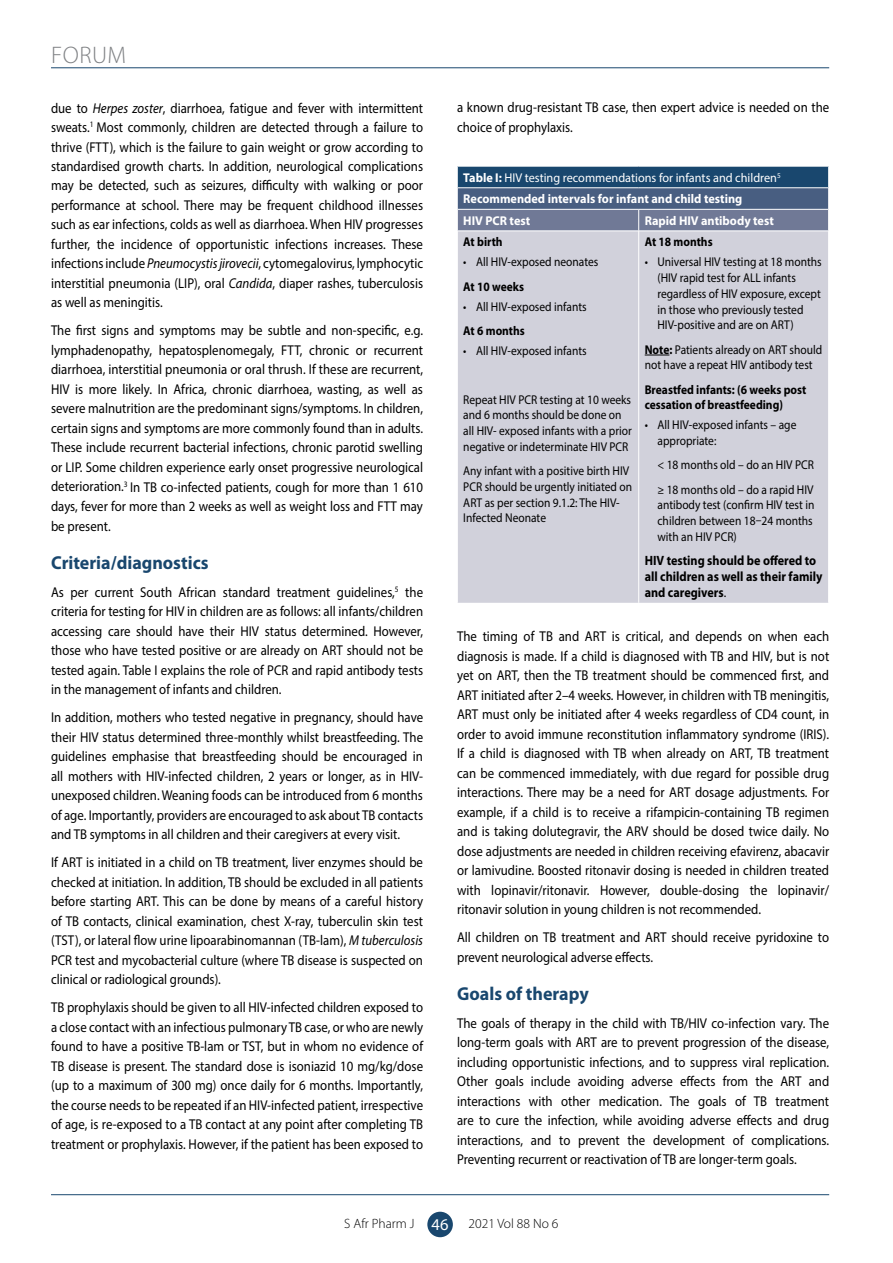
<style>
.page{position:relative;width:893px;height:1263px;background:#fff}
.page>*{position:absolute;margin:0;border:0;box-sizing:border-box;transform-origin:0 0}
.t1{font:300 24px "Myriad Pro";letter-spacing:.02em;color:#808285}
.t2{font:700 18.75px "Myriad Pro";color:#19476e;scale:.96 1}
.t3{font:14.25px/19.5px "Myriad Pro";color:#000;text-align:justify;scale:.9 1}
.t4{font:700 13.5px/15.8px "Myriad Pro";color:#000;scale:.9 1}
.t5{font:300 13.5px "Myriad Pro";color:#000}
.t6{font:12.75px/15.8px "Myriad Pro";color:#000;scale:.9 1}
.t7{font:700 12.75px/21.6px "Myriad Pro";color:#fff;scale:.96 1}
.t8{font:700 12.75px/15.8px "Myriad Pro";color:#000;scale:.9 1}
.s1{font-style:italic}
.s2{font-weight:400}
.s3{font-weight:700}
.s4{font-weight:400;font-size:16.5px;color:#fff}
</style>
<div class="page">
<hr style="left:51px;top:1194px;width:778px;height:1px;background:#19476e">
<div style="left:427px;top:1212px;width:26px;height:25px;background:#19476e;border-radius:50%"></div>
<hr style="left:51px;top:67px;width:778px;height:1px;background:#19476e">
<div style="left:458px;top:232px;width:370px;height:371px;background:#d1d1db"></div>
<svg style="left:457px;top:166px;width:372px;height:65px;background:#516989"></svg>
<hr style="left:638px;top:231px;width:1px;height:372px;background:#fff">
<svg style="left:645px;top:355px;width:24px;height:1px"></svg>
<h1 class="t1" style="left:51px;top:41px;width:76px">Forum</h1>
<p class="t3" style="left:51px;top:98px;width:415px">due to <span class="s1">Herpes zoster</span>, diarrhoea, fatigue and fever with intermittent sweats.<sup>1</sup> Most commonly, children are detected through a failure to thrive (FTT), which is the failure to gain weight or grow according to standardised growth charts. In addition, neurological complications may be detected, such as seizures, difficulty with walking or poor performance at school. There may be frequent childhood illnesses such as ear infections, colds as well as diarrhoea. When HIV progresses further, the incidence of opportunistic infections increases. These infections include <span class="s1">Pneumocystis jirovecii</span>, cytomegalovirus, lymphocytic interstitial pneumonia (LIP), oral <span class="s1">Candida</span>, diaper rashes, tuberculosis as well as meningitis.</p>
<p class="t3" style="left:51px;top:321px;width:415px">The first signs and symptoms may be subtle and non-specific, e.g. lymphadenopathy, hepatosplenomegaly, FTT, chronic or recurrent diarrhoea, interstitial pneumonia or oral thrush. If these are recurrent, HIV is more likely. In Africa, chronic diarrhoea, wasting, as well as severe malnutrition are the predominant signs/symptoms. In children, certain signs and symptoms are more commonly found than in adults.<br>These include recurrent bacterial infections, chronic parotid swelling or LIP. Some children experience early onset progressive neurological deterioration.<sup>3</sup> In TB co-infected patients, cough for more than 1 610 days, fever for more than 2 weeks as well as weight loss and FTT may be present.</p>
<h2 class="t2" style="left:51px;top:550px;width:166px">Criteria/diagnostics</h2>
<p class="t3" style="left:51px;top:582px;width:415px">As per current South African standard treatment guidelines,<sup>5</sup> the criteria for testing for HIV in children are as follows: all infants/children accessing care should have their HIV status determined. However, those who have tested positive or are already on ART should not be tested again. Table I explains the role of PCR and rapid antibody tests in the management of infants and children.</p>
<p class="t3" style="left:51px;top:707px;width:415px">In addition, mothers who tested negative in pregnancy, should have their HIV status determined three-monthly whilst breastfeeding. The guidelines emphasise that breastfeeding should be encouraged in all mothers with HIV-infected children, 2 years or longer, as in HIV&shy;unexposed children. Weaning foods can be introduced from 6 months of age. Importantly, providers are encouraged to ask about TB contacts and TB symptoms in all children and their caregivers at every visit.</p>
<p class="t3" style="left:51px;top:852px;width:415px">If ART is initiated in a child on TB treatment, liver enzymes should be checked at initiation. In addition, TB should be excluded in all patients before starting ART. This can be done by means of a careful history of TB contacts, clinical examination, chest X-ray, tuberculin skin test (TST), or lateral flow urine lipoarabinomannan (TB-lam), <span class="s1">M tuberculosis </span>PCR test and mycobacterial culture (where TB disease is suspected on clinical or radiological grounds).</p>
<p class="t3" style="left:51px;top:997px;width:415px">TB prophylaxis should be given to all HIV-infected children exposed to a close contact with an infectious pulmonary TB case, or who are newly found to have a positive TB-lam or TST, but in whom no evidence of TB disease is present. The standard dose is isoniazid 10 mg/kg/dose (up to a maximum of 300 mg) once daily for 6 months. Importantly, the course needs to be repeated if an HIV-infected patient, irrespective of age, is re-exposed to a TB contact at any point after completing TB treatment or prophylaxis. However, if the patient has been exposed to</p>
<p class="t3" style="left:457px;top:98px;width:415px">a known drug-resistant TB case, then expert advice is needed on the choice of prophylaxis.</p>
<p class="t7" style="left:463px;top:166px;width:332px">Table I: <span class="s2">HIV testing recommendations for infants and children</span><sup>5<br></sup>Recommended intervals for infant and child testing<br>HIV PCR test</p>
<p class="t7" style="left:645px;top:209px;width:136px">Rapid HIV antibody test</p>
<p class="t8" style="left:463px;top:234px;width:45px">At birth</p>
<p class="t6" style="left:463px;top:254px;width:152px">• All HIV-exposed neonates</p>
<p class="t8" style="left:463px;top:278px;width:69px">At 10 weeks</p>
<p class="t6" style="left:463px;top:298px;width:139px">• All HIV-exposed infants</p>
<p class="t8" style="left:463px;top:322px;width:70px">At 6 months</p>
<p class="t6" style="left:463px;top:343px;width:139px">• All HIV-exposed infants</p>
<p class="t6" style="left:463px;top:391px;width:189px">Repeat HIV PCR testing at 10 weeks and 6 months should be done on all HIV- exposed infants with a prior negative or indeterminate HIV PCR</p>
<p class="t6" style="left:463px;top:463px;width:189px">Any infant with a positive birth HIV<br>PCR should be urgently initiated on<br>ART as per section 9.1.2: The HIV-<br>Infected Neonate</p>
<p class="t8" style="left:645px;top:234px;width:77px">At 18 months</p>
<p class="t6" style="left:657px;top:254px;width:184px;text-indent:-13px">• Universal HIV testing at 18 months (HIV rapid test for ALL infants regardless of HIV exposure, except in those who previously tested<br>HIV-positive and are on ART)</p>
<p class="t6" style="left:645px;top:341px;width:199px"><span class="s3">Note:</span> Patients already on ART should not have a repeat HIV antibody test</p>
<p class="t8" style="left:645px;top:381px;width:181px">Breastfed infants: (6 weeks post cessation of breastfeeding)</p>
<p class="t6" style="left:657px;top:417px;width:156px;text-indent:-13px">• All HIV-exposed infants – age appropriate:</p>
<p class="t6" style="left:657px;top:453px;width:175px;line-height:24.3px">&lt; 18 months old – do an HIV PCR ≥ 18 months old – do a rapid HIV</p>
<p class="t6" style="left:657px;top:497px;width:176px">antibody test (confirm HIV test in children between 18–24 months with an HIV PCR)</p>
<p class="t4" style="left:645px;top:552px;width:199px">HIV testing should be offered to all children as well as their family and caregivers<span class="s2">.</span></p>
<p class="t3" style="left:457px;top:626px;width:415px">The timing of TB and ART is critical, and depends on when each diagnosis is made. If a child is diagnosed with TB and HIV, but is not yet on ART, then the TB treatment should be commenced first, and ART initiated after 2–4 weeks. However, in children with TB meningitis, ART must only be initiated after 4 weeks regardless of CD4 count, in order to avoid immune reconstitution inflammatory syndrome (IRIS).<br>If a child is diagnosed with TB when already on ART, TB treatment can be commenced immediately, with due regard for possible drug interactions. There may be a need for ART dosage adjustments. For example, if a child is to receive a rifampicin-containing TB regimen and is taking dolutegravir, the ARV should be dosed twice daily. No dose adjustments are needed in children receiving efavirenz, abacavir or lamivudine. Boosted ritonavir dosing is needed in children treated with lopinavir/ritonavir. However, double-dosing the lopinavir/ ritonavir solution in young children is not recommended.</p>
<p class="t3" style="left:457px;top:927px;width:415px">All children on TB treatment and ART should receive pyridoxine to prevent neurological adverse effects.</p>
<h2 class="t2" style="left:457px;top:981px;width:139px">Goals of therapy</h2>
<p class="t3" style="left:457px;top:1013px;width:415px">The goals of therapy in the child with TB/HIV co-infection vary. The long-term goals with ART are to prevent progression of the disease, including opportunistic infections, and to suppress viral replication.<br>Other goals include avoiding adverse effects from the ART and interactions with other medication. The goals of TB treatment are to cure the infection, while avoiding adverse effects and drug interactions, and to prevent the development of complications.<br>Preventing recurrent or reactivation of TB are longer-term goals.</p>
<p class="t5" style="left:344px;top:1215px;width:106px">S Afr Pharm J <span class="s4">46</span></p>
<p class="t5" style="left:469px;top:1215px;width:91px">2021 Vol 88 No 6</p>
</div>
